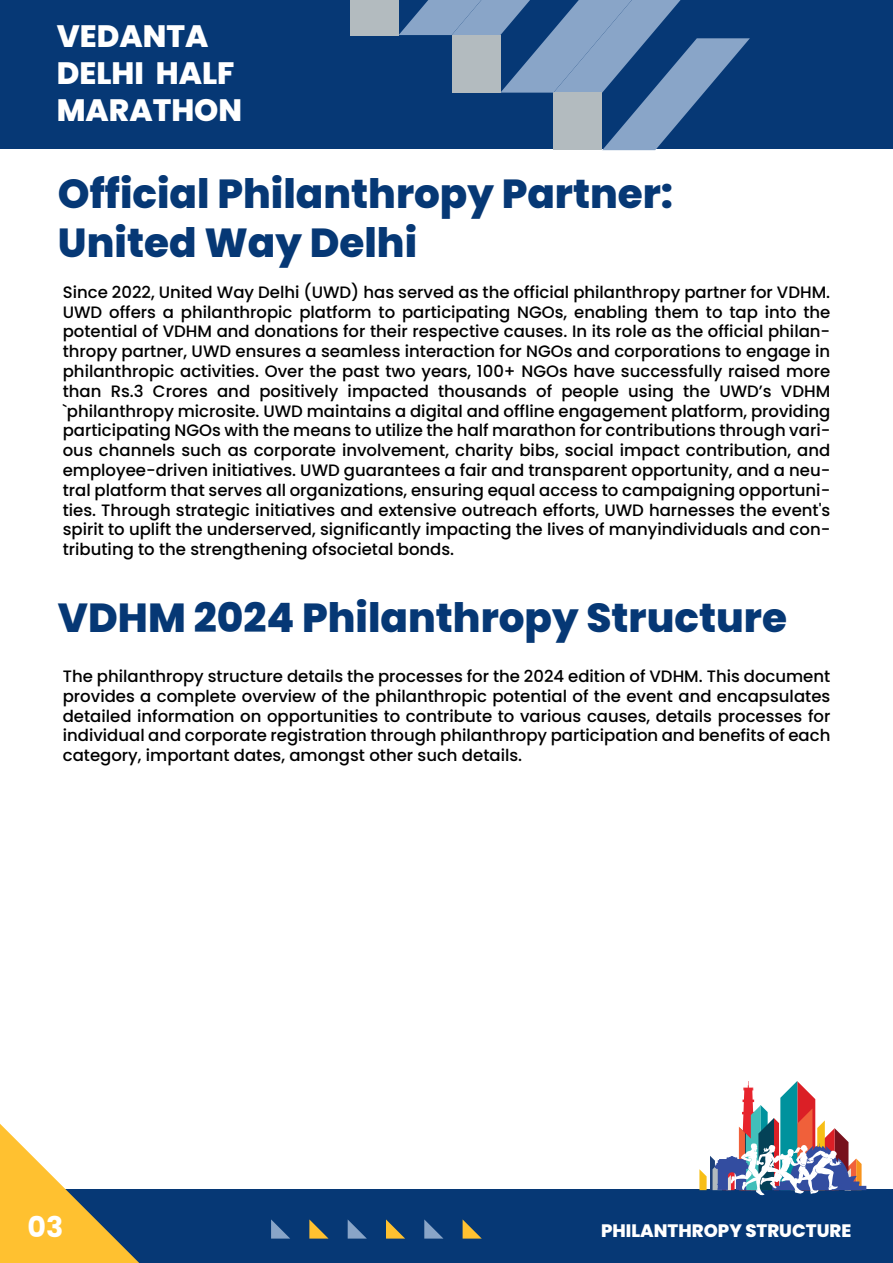
<style>
.page{position:relative;width:893px;height:1263px;background:#fff}
.page>*{position:absolute;margin:0;border:0;box-sizing:border-box;transform-origin:0 0}
.t1{font:800 40.5px/48.6px "Poppins";color:#063875}
.t2{font:800 30.9px/37px "Poppins";color:#fff}
.t3{font:700 28.5px "Poppins";color:#fff}
.t4{font:800 18px "Poppins";color:#fff}
.t5{font:500 16.5px/19.8px "Poppins";color:#000;text-align:justify}
</style>
<div class="page">
<div style="left:0;top:0;width:893px;height:149px;background:#063875"></div>
<div style="left:0;top:1189px;width:893px;height:74px;background:#063875"></div>
<svg style="left:399px;top:0;width:351px;height:150px"></svg>
<div style="left:350px;top:0;width:49px;height:35px;background:#b3bbbf"></div>
<svg style="left:0;top:1124px;width:139px;height:139px"></svg>
<svg style="left:271px;top:1219px;width:19px;height:19px"></svg>
<svg style="left:309px;top:1219px;width:19px;height:19px"></svg>
<svg style="left:348px;top:1220px;width:18px;height:18px"></svg>
<svg style="left:386px;top:1219px;width:19px;height:19px"></svg>
<svg style="left:424px;top:1219px;width:19px;height:19px"></svg>
<svg style="left:463px;top:1220px;width:18px;height:18px"></svg>
<svg style="left:699px;top:1081px;width:167px;height:115px"></svg>
<h2 class="t2" style="left:57px;top:18px;width:187px">VEDANTA<br>DELHI HALF<br>MARATHON</h2>
<h1 class="t1" style="left:58px;top:170px;width:617px">Official Philanthropy Partner:<br>United Way Delhi</h1>
<p class="t5" style="left:63px;top:282px;width:769px">Since 2022, United Way Delhi (UWD) has served as the official philanthropy partner for VDHM.<br>UWD offers a philanthropic platform to participating NGOs, enabling them to tap into the potential of VDHM and donations for their respective causes. In its role as the official philan&shy;thropy partner, UWD ensures a seamless interaction for NGOs and corporations to engage in philanthropic activities. Over the past two years, 100+ NGOs have successfully raised more than Rs.3 Crores and positively impacted thousands of people using the UWD’s VDHM `philanthropy microsite. UWD maintains a digital and offline engagement platform, providing participating NGOs with the means to utilize the half marathon for contributions through vari&shy;ous channels such as corporate involvement, charity bibs, social impact contribution, and employee-driven initiatives. UWD guarantees a fair and transparent opportunity, and a neu&shy;tral platform that serves all organizations, ensuring equal access to campaigning opportuni&shy;ties. Through strategic initiatives and extensive outreach efforts, UWD harnesses the event's spirit to uplift the underserved, significantly impacting the lives of manyindividuals and con&shy;tributing to the strengthening ofsocietal bonds.</p>
<h1 class="t1" style="left:58px;top:593px;width:730px">VDHM 2024 Philanthropy Structure</h1>
<p class="t5" style="left:63px;top:666px;width:769px">The philanthropy structure details the processes for the 2024 edition of VDHM. This document provides a complete overview of the philanthropic potential of the event and encapsulates detailed information on opportunities to contribute to various causes, details processes for individual and corporate registration through philanthropy participation and benefits of each category, important dates, amongst other such details.</p>
<h3 class="t3" style="left:27px;top:1211px;width:37px">03</h3>
<p class="t4" style="left:601px;top:1221px;width:252px">PHILANTHROPY STRUCTURE</p>
</div>
